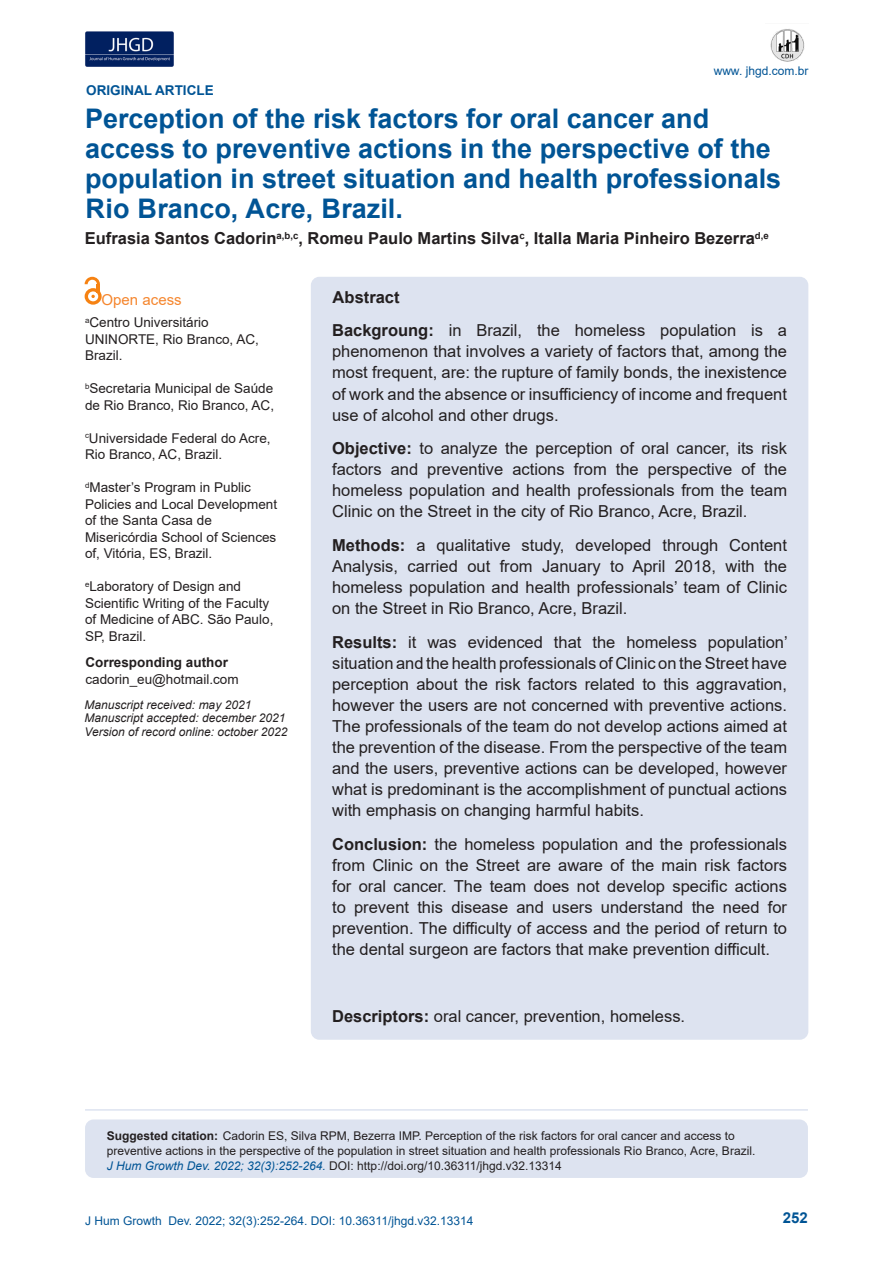
<style>
.page{position:relative;width:893px;height:1263px;background:#fff}
.page>*{position:absolute;margin:0;border:0;box-sizing:border-box;transform-origin:0 0}
.Título_4{font:700 27px/30px "Arial";color:#005495}
.t1{font:16.5px/21px "Arial";color:#231f20;text-align:justify}
.t2{font:700 16.5px "Arial";color:#231f20}
.t3{font:15px "Arial";color:#f5862e}
.t4{font:700 15px "Arial";color:#005495}
.t5{font:13.5px/16.5px "Arial";color:#231f20}
.t6{font:700 13.5px "Arial";color:#231f20}
.t7{font:700 13.5px "Arial";color:#005495}
.t8{font:12px/15px "Arial";color:#231f20}
.t9{font:italic 12px "Arial";color:#231f20}
.t10{font:12px "Arial";color:#005495}
.s1{font-weight:700}
.s2{font-style:italic;color:#005495}
</style>
<div class="page">
<img style="left:85px;top:31px;width:89px;height:35px">
<img style="left:770px;top:29px;width:35px;height:33px">
<div style="left:311px;top:277px;width:497px;height:763px;background:#dde3f0;border-radius:9px"></div>
<div style="left:85px;top:1119px;width:723px;height:59px;background:#dde3f0;border-radius:9px"></div>
<svg style="left:85px;top:288px;width:17px;height:17px"></svg>
<div style="left:88px;top:291px;width:10px;height:10px;background:#fff;border-radius:50%"></div>
<svg style="left:85px;top:277px;width:15px;height:21px"></svg>
<hr style="left:85px;top:1109px;width:723px;height:2px;background:#dde3f0">
<p class="t7" style="left:86px;top:81px;width:129px">ORIGINAL ARTICLE</p>
<p class="t10" style="left:714px;top:62px;width:96px">www. jhgd.com.br</p>
<p class="Título_4" style="left:85px;top:103px;width:698px">Perception of the risk factors for oral cancer and access to preventive actions in the perspective of the population in street situation and health professionals Rio Branco, Acre, Brazil.</p>
<p class="t2" style="left:85px;top:227px;width:685px">Eufrasia Santos Cadorin<sup>a,b,c</sup>, Romeu Paulo Martins Silva<sup>c</sup>, Italla Maria Pinheiro Bezerra<sup>d,e</sup></p>
<p class="t3" style="left:102px;top:289px;width:82px">Open acess</p>
<p class="t5" style="left:85px;top:314px;width:175px"><sup>a</sup>Centro Universitário<br>UNINORTE, Rio Branco, AC,<br>Brazil.</p>
<p class="t5" style="left:85px;top:380px;width:191px"><sup>b</sup>Secretaria Municipal de Saúde de Rio Branco, Rio Branco, AC,</p>
<p class="t5" style="left:85px;top:430px;width:187px"><sup>c</sup>Universidade Federal do Acre,<br>Rio Branco, AC, Brazil.</p>
<p class="t5" style="left:85px;top:479px;width:194px"><sup>d</sup>Master’s Program in Public<br>Policies and Local Development of the Santa Casa de<br>Misericórdia School of Sciences of, Vitória, ES, Brazil.</p>
<p class="t5" style="left:85px;top:578px;width:190px"><sup>e</sup>Laboratory of Design and<br>Scientific Writing of the Faculty of Medicine of ABC. São Paulo,<br>SP, Brazil.</p>
<p class="t6" style="left:85px;top:653px;width:144px">Corresponding author</p>
<p class="t5" style="left:85px;top:670px;width:155px">cadorin_eu@hotmail.com</p>
<p class="t9" style="left:85px;top:697px;width:168px">Manuscript received: may 2021</p>
<p class="t9" style="left:85px;top:710px;width:202px">Manuscript accepted: december 2021</p>
<p class="t9" style="left:85px;top:724px;width:204px">Version of record online: october 2022</p>
<p class="t2" style="left:332px;top:285px;width:69px">Abstract</p>
<p class="t1" style="left:332px;top:320px;width:456px"><span class="s1">Backgroung:</span> in Brazil, the homeless population is a phenomenon that involves a variety of factors that, among the most frequent, are: the rupture of family bonds, the inexistence of work and the absence or insufficiency of income and frequent use of alcohol and other drugs.</p>
<p class="t1" style="left:332px;top:438px;width:456px"><span class="s1">Objective:</span> to analyze the perception of oral cancer, its risk factors and preventive actions from the perspective of the homeless population and health professionals from the team Clinic on the Street in the city of Rio Branco, Acre, Brazil.</p>
<p class="t1" style="left:332px;top:535px;width:456px"><span class="s1">Methods:</span> a qualitative study, developed through Content Analysis, carried out from January to April 2018, with the homeless population and health professionals’ team of Clinic on the Street in Rio Branco, Acre, Brazil.</p>
<p class="t1" style="left:332px;top:631px;width:457px"><span class="s1">Results:</span> it was evidenced that the homeless population’ situation and the health professionals of Clinic on the Street have perception about the risk factors related to this aggravation, however the users are not concerned with preventive actions.<br>The professionals of the team do not develop actions aimed at the prevention of the disease. From the perspective of the team and the users, preventive actions can be developed, however what is predominant is the accomplishment of punctual actions with emphasis on changing harmful habits.</p>
<p class="t1" style="left:332px;top:833px;width:456px"><span class="s1">Conclusion:</span> the homeless population and the professionals from Clinic on the Street are aware of the main risk factors for oral cancer. The team does not develop specific actions to prevent this disease and users understand the need for prevention. The difficulty of access and the period of return to the dental surgeon are factors that make prevention difficult.</p>
<p class="t1" style="left:332px;top:1006px;width:355px"><span class="s1">Descriptors:</span> oral cancer, prevention, homeless.</p>
<p class="t8" style="left:107px;top:1128px;width:650px"><span class="s1">Suggested citation:</span> Cadorin ES, Silva RPM, Bezerra IMP. Perception of the risk factors for oral cancer and access to preventive actions in the perspective of the population in street situation and health professionals Rio Branco, Acre, Brazil.<br><span class="s2">J Hum Growth Dev. 2022; 32(3):252-264.</span> DOI: http://doi.org/10.36311/jhgd.v32.13314</p>
<p class="t10" style="left:85px;top:1212px;width:390px">J Hum Growth Dev. 2022; 32(3):252-264. DOI: 10.36311/jhgd.v32.13314</p>
<p class="t4" style="left:783px;top:1207px;width:27px">252</p>
</div>
